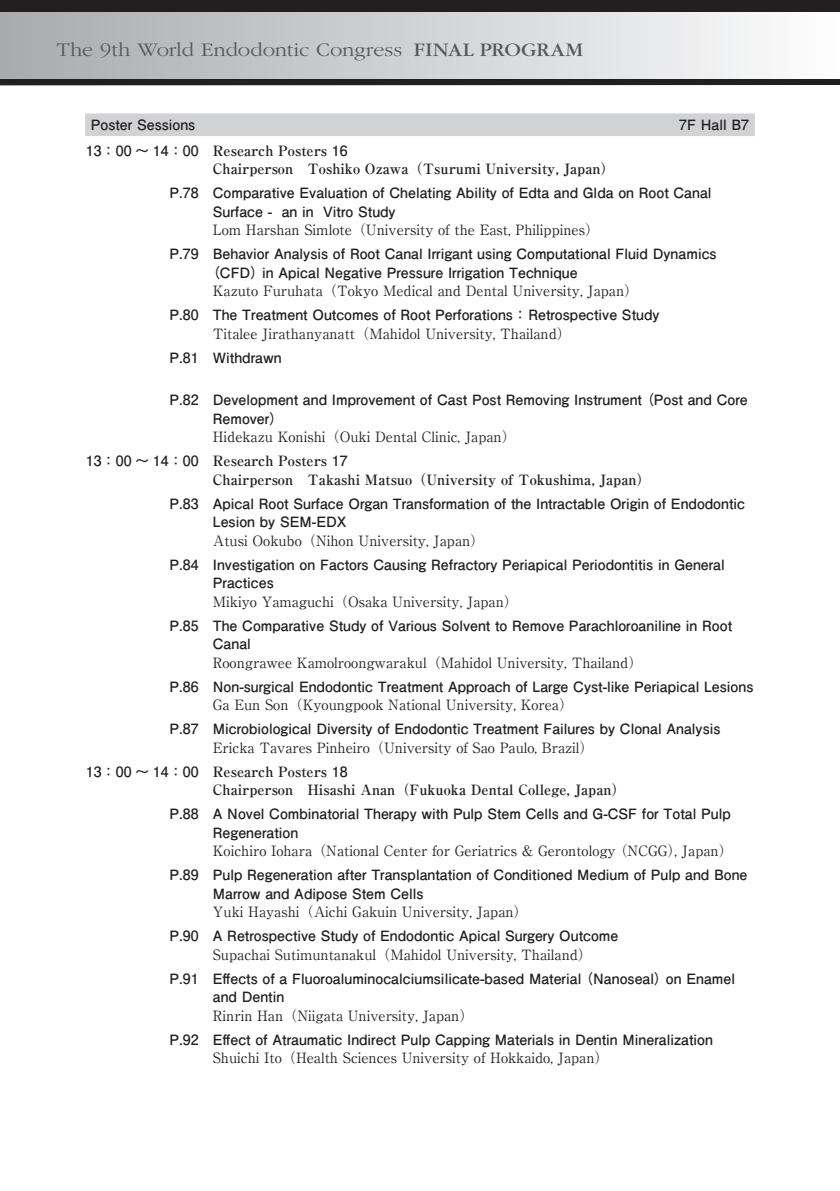
<style>
.page{position:relative;width:840px;height:1191px;background:#fff}
.page>*{position:absolute;margin:0;border:0;box-sizing:border-box;transform-origin:0 0}
.t1{font:300 20px "Garamond";letter-spacing:-.005em;color:#57585a;scale:1.1 1}
.t2{font:700 14.2px/18.4px "Futo Go B101 Pr 6";color:#231f20}
.t3{font:700 14.2px/18.4px "Ryumin Pr 6";color:#231f20}
.t4{font:14.2px "Ryumin Pr 6";color:#231f20}
.s1{font-weight:400}
.s2{font-family:"Futo Go B101 Pr 6"}
.s3{font-family:"Ryumin Pr 6";font-weight:400}
</style>
<div class="page">
<div style="left:0;top:0;width:839px;height:85px;background:linear-gradient(to right,#a8aaad,#fcfcfd)"></div>
<div style="left:0;top:0;width:839px;height:11px;background:#231f20"></div>
<div style="left:0;top:79px;width:839px;height:6px;background:#231f20"></div>
<div style="left:85px;top:113px;width:669px;height:23px;background:#d1d2d4"></div>
<p class="t1" style="left:57px;top:39px;width:480px">The 9th World Endodontic Congress <span class="s1">FINAL PROGRAM</span></p>
<p class="t2" style="left:91px;top:115px;width:106px">Poster Sessions</p>
<p class="t2" style="left:679px;top:115px;width:71px">7F Hall B7</p>
<p class="t3" style="left:213px;top:140px;width:403px;text-indent:-127px"><span class="s2">13：00 〜 14：00</span> Research Posters <span class="s2">16<br></span>Chairperson　Toshiko Ozawa（Tsurumi University, Japan）</p>
<p class="t2" style="left:213px;top:183px;width:500px;text-indent:-43px">P.78 Comparative Evaluation of Chelating Ability of Edta and Glda on Root Canal<br>Surface - an in Vitro Study<br><span class="s3">Lom Harshan Simlote（University of the East, Philippines）</span></p>
<p class="t2" style="left:169px;top:244px;width:548px">P.79 Behavior Analysis of Root Canal Irrigant using Computational Fluid Dynamics</p>
<p class="t2" style="left:206px;top:262px;width:373px">（CFD）in Apical Negative Pressure Irrigation Technique</p>
<p class="t4" style="left:213px;top:279px;width:427px">Kazuto Furuhata（Tokyo Medical and Dental University, Japan）</p>
<p class="t2" style="left:213px;top:305px;width:448px;text-indent:-43px">P.80 The Treatment Outcomes of Root Perforations： Retrospective Study<br><span class="s3">Titalee Jirathanyanatt（Mahidol University, Thailand）</span></p>
<p class="t2" style="left:169px;top:347px;width:114px">P.81 Withdrawn</p>
<p class="t2" style="left:213px;top:390px;width:536px;text-indent:-43px">P.82 Development and Improvement of Cast Post Removing Instrument （Post and Core<br>Remover）<br><span class="s3">Hidekazu Konishi（Ouki Dental Clinic, Japan）</span></p>
<p class="t3" style="left:213px;top:451px;width:439px;text-indent:-127px"><span class="s2">13：00 〜 14：00</span> Research Posters <span class="s2">17<br></span>Chairperson　Takashi Matsuo（University of Tokushima, Japan）</p>
<p class="t2" style="left:213px;top:493px;width:533px;text-indent:-43px">P.83 Apical Root Surface Organ Transformation of the Intractable Origin of Endodontic<br>Lesion by SEM-EDX<br><span class="s3">Atusi Ookubo（Nihon University, Japan）</span></p>
<p class="t2" style="left:213px;top:554px;width:513px;text-indent:-43px">P.84 Investigation on Factors Causing Refractory Periapical Periodontitis in General<br>Practices<br><span class="s3">Mikiyo Yamaguchi（Osaka University, Japan）</span></p>
<p class="t2" style="left:213px;top:615px;width:520px;text-indent:-43px">P.85 The Comparative Study of Various Solvent to Remove Parachloroaniline in Root<br>Canal<br><span class="s3">Roongrawee Kamolroongwarakul（Mahidol University, Thailand）</span></p>
<p class="t2" style="left:213px;top:676px;width:542px;text-indent:-43px">P.86 Non-surgical Endodontic Treatment Approach of Large Cyst-like Periapical Lesions<br><span class="s3">Ga Eun Son（Kyoungpook National University, Korea）</span></p>
<p class="t2" style="left:213px;top:719px;width:509px;text-indent:-43px">P.87 Microbiological Diversity of Endodontic Treatment Failures by Clonal Analysis<br><span class="s3">Ericka Tavares Pinheiro（University of Sao Paulo, Brazil）</span></p>
<p class="t3" style="left:213px;top:761px;width:414px;text-indent:-127px"><span class="s2">13：00 〜 14：00</span> Research Posters <span class="s2">18<br></span>Chairperson　Hisashi Anan（Fukuoka Dental College, Japan）</p>
<p class="t2" style="left:213px;top:804px;width:521px;text-indent:-43px">P.88 A Novel Combinatorial Therapy with Pulp Stem Cells and G-CSF for Total Pulp<br>Regeneration<br><span class="s3">Koichiro Iohara（National Center for Geriatrics &amp; Gerontology （NCGG）, Japan）</span></p>
<p class="t2" style="left:213px;top:865px;width:536px;text-indent:-43px">P.89 Pulp Regeneration after Transplantation of Conditioned Medium of Pulp and Bone<br>Marrow and Adipose Stem Cells<br><span class="s3">Yuki Hayashi（Aichi Gakuin University, Japan）</span></p>
<p class="t2" style="left:213px;top:926px;width:407px;text-indent:-43px">P.90 A Retrospective Study of Endodontic Apical Surgery Outcome<br><span class="s3">Supachai Sutimuntanakul（Mahidol University, Thailand）</span></p>
<p class="t2" style="left:213px;top:968px;width:523px;text-indent:-43px">P.91 Effects of a Fluoroaluminocalciumsilicate-based Material （Nanoseal）on Enamel and Dentin<br><span class="s3">Rinrin Han（Niigata University, Japan）</span></p>
<p class="t2" style="left:213px;top:1029px;width:501px;text-indent:-43px">P.92 Effect of Atraumatic Indirect Pulp Capping Materials in Dentin Mineralization<br><span class="s3">Shuichi Ito（Health Sciences University of Hokkaido, Japan）</span></p>
</div>
